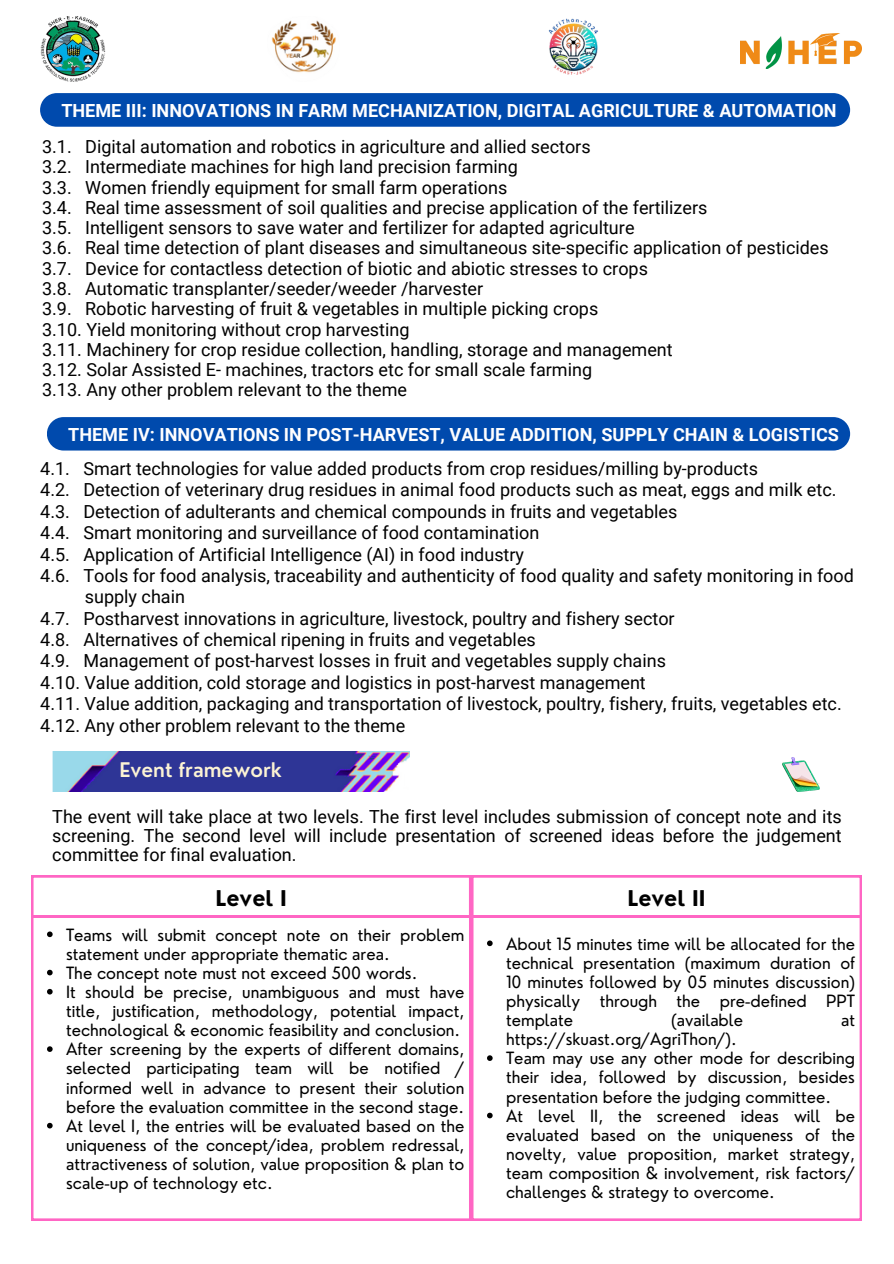
<style>
.page{position:relative;width:894px;height:1264px;background:#fff}
.page>*{position:absolute;margin:0;border:0;box-sizing:border-box;transform-origin:0 0}
.t1{font:700 21.15px "Nourd";color:#000}
.t2{font:600 19.65px "Nourd";color:#fcf3d4}
.t3{font:18px/20.2px "Roboto";color:#000}
.t4{font:700 18px "Roboto";color:#fff}
.t5{font:700 18px "Roboto";color:#fefeff}
.t6{font:16.5px/19.2px "Nourd";color:#000;text-align:justify}
</style>
<div class="page">
<div style="left:40px;top:93px;width:809px;height:34px;background:#004aad;border-radius:17px"></div>
<div style="left:47px;top:417px;width:802px;height:33px;background:#004aad;border-radius:17px"></div>
<img style="left:782px;top:757px;width:37px;height:34px">
<img style="left:40px;top:16px;width:65px;height:65px">
<img style="left:740px;top:34px;width:121px;height:35px">
<img style="left:548px;top:18px;width:50px;height:57px">
<img style="left:271px;top:20px;width:65px;height:53px">
<svg style="left:31px;top:875px;width:830px;height:40px"></svg>
<svg style="left:31px;top:915px;width:440px;height:305px"></svg>
<svg style="left:47px;top:931px;width:6px;height:6px"></svg>
<svg style="left:47px;top:969px;width:6px;height:6px"></svg>
<svg style="left:47px;top:988px;width:6px;height:6px"></svg>
<svg style="left:47px;top:1046px;width:6px;height:5px"></svg>
<svg style="left:47px;top:1122px;width:6px;height:6px"></svg>
<svg style="left:471px;top:915px;width:390px;height:305px"></svg>
<svg style="left:487px;top:940px;width:5px;height:6px"></svg>
<svg style="left:487px;top:1055px;width:5px;height:5px"></svg>
<svg style="left:487px;top:1112px;width:5px;height:6px"></svg>
<img style="left:52px;top:751px;width:357px;height:40px">
<p class="t4" style="left:61px;top:101px;width:776px">THEME III: INNOVATIONS IN FARM MECHANIZATION, DIGITAL AGRICULTURE &amp; AUTOMATION</p>
<p class="t3" style="left:42px;top:137px;width:31px">3.1.</p>
<p class="t3" style="left:85px;top:137px;width:507px">Digital automation and robotics in agriculture and allied sectors</p>
<p class="t3" style="left:42px;top:157px;width:31px">3.2.</p>
<p class="t3" style="left:85px;top:157px;width:434px">Intermediate machines for high land precision farming</p>
<p class="t3" style="left:42px;top:177px;width:31px">3.3.</p>
<p class="t3" style="left:42px;top:177px;width:666px;text-indent:43px">Women friendly equipment for small farm operations<br>3.4. Real time assessment of soil qualities and precise application of the fertilizers</p>
<p class="t3" style="left:42px;top:218px;width:31px">3.5.</p>
<p class="t3" style="left:85px;top:218px;width:550px">Intelligent sensors to save water and fertilizer for adapted agriculture</p>
<p class="t3" style="left:42px;top:238px;width:31px">3.6.</p>
<p class="t3" style="left:85px;top:238px;width:744px">Real time detection of plant diseases and simultaneous site-specific application of pesticides</p>
<p class="t3" style="left:42px;top:258px;width:31px">3.7.</p>
<p class="t3" style="left:85px;top:258px;width:564px">Device for contactless detection of biotic and abiotic stresses to crops</p>
<p class="t3" style="left:42px;top:279px;width:31px">3.8.</p>
<p class="t3" style="left:85px;top:279px;width:399px">Automatic transplanter/seeder/weeder /harvester</p>
<p class="t3" style="left:42px;top:299px;width:31px">3.9.</p>
<p class="t3" style="left:42px;top:299px;width:557px;text-indent:43px">Robotic harvesting of fruit &amp; vegetables in multiple picking crops<br>3.10. Yield monitoring without crop harvesting</p>
<p class="t3" style="left:42px;top:339px;width:632px">3.11. Machinery for crop residue collection, handling, storage and management</p>
<p class="t3" style="left:42px;top:360px;width:551px">3.12. Solar Assisted E- machines, tractors etc for small scale farming</p>
<p class="t3" style="left:42px;top:380px;width:366px">3.13. Any other problem relevant to the theme</p>
<h1 class="t5" style="left:68px;top:424px;width:772px">THEME IV: INNOVATIONS IN POST-HARVEST, VALUE ADDITION, SUPPLY CHAIN &amp; LOGISTICS</h1>
<p class="t3" style="left:40px;top:458px;width:719px">4.1. Smart technologies for value added products from crop residues/milling by-products</p>
<p class="t3" style="left:40px;top:480px;width:31px">4.2.</p>
<p class="t3" style="left:83px;top:480px;width:754px">Detection of veterinary drug residues in animal food products such as meat, eggs and milk etc.</p>
<p class="t3" style="left:40px;top:501px;width:31px">4.3.</p>
<p class="t3" style="left:83px;top:501px;width:595px">Detection of adulterants and chemical compounds in fruits and vegetables</p>
<p class="t3" style="left:40px;top:523px;width:31px">4.4.</p>
<h2 class="t3" style="left:83px;top:523px;width:457px">Smart monitoring and surveillance of food contamination</h2>
<h2 class="t3" style="left:40px;top:544px;width:31px">4.5.</h2>
<p class="t3" style="left:83px;top:544px;width:442px">Application of Artificial Intelligence (AI) in food industry</p>
<p class="t3" style="left:40px;top:565px;width:31px">4.6.</p>
<p class="t3" style="left:83px;top:565px;width:771px">Tools for food analysis, traceability and authenticity of food quality and safety monitoring in food</p>
<p class="t3" style="left:85px;top:587px;width:102px">supply chain</p>
<p class="t3" style="left:40px;top:608px;width:31px">4.7.</p>
<p class="t3" style="left:83px;top:608px;width:592px">Postharvest innovations in agriculture, livestock, poultry and fishery sector</p>
<p class="t3" style="left:40px;top:629px;width:31px">4.8.</p>
<p class="t3" style="left:83px;top:629px;width:454px">Alternatives of chemical ripening in fruits and vegetables</p>
<p class="t3" style="left:40px;top:651px;width:31px">4.9.</p>
<p class="t3" style="left:40px;top:650px;width:627px;line-height:21.3px;text-indent:43px">Management of post-harvest losses in fruit and vegetables supply chains<br>4.10. Value addition, cold storage and logistics in post-harvest management</p>
<p class="t3" style="left:40px;top:694px;width:802px">4.11. Value addition, packaging and transportation of livestock, poultry, fishery, fruits, vegetables etc.</p>
<p class="t3" style="left:40px;top:715px;width:366px">4.12. Any other problem relevant to the theme</p>
<p class="t2" style="left:119px;top:757px;width:164px">Event framework</p>
<p class="t3" style="left:52px;top:806px;width:790px;line-height:19.2px;text-align:justify">The event will take place at two levels. The first level includes submission of concept note and its screening. The second level will include presentation of screened ideas before the judgement committee for final evaluation.</p>
<h1 class="t1" style="left:627px;top:884px;width:79px">Level II</h1>
<p class="t6" style="left:66px;top:924px;width:400px">Teams will submit concept note on their problem statement under appropriate thematic area.</p>
<p class="t6" style="left:66px;top:963px;width:352px">The concept note must not exceed 500 words.</p>
<p class="t6" style="left:66px;top:982px;width:400px">It should be precise, unambiguous and must have title, justification, methodology, potential impact, technological &amp; economic feasibility and conclusion.</p>
<p class="t6" style="left:66px;top:1039px;width:400px">After screening by the experts of different domains, selected participating team will be notified / informed well in advance to present their solution before the evaluation committee in the second stage.</p>
<p class="t6" style="left:66px;top:1116px;width:400px">At level I, the entries will be evaluated based on the uniqueness of the concept/idea, problem redressal, attractiveness of solution, value proposition &amp; plan to scale-up of technology etc.</p>
<h2 class="t1" style="left:215px;top:884px;width:73px">Level I</h2>
<h1 class="t6" style="left:506px;top:933px;width:350px">About 15 minutes time will be allocated for the technical presentation (maximum duration of 10 minutes followed by 05 minutes discussion) physically through the pre-defined PPT template</h1>
<h1 class="t6" style="left:671px;top:1010px;width:74px">(available</h1>
<h1 class="t6" style="left:840px;top:1010px;width:15px">at</h1>
<h1 class="t6" style="left:506px;top:1029px;width:232px">https://skuast.org/AgriThon/).</h1>
<p class="t6" style="left:506px;top:1048px;width:350px">Team may use any other mode for describing their idea, followed by discussion, besides presentation before the judging committee.</p>
<p class="t6" style="left:506px;top:1105px;width:350px">At level II, the screened ideas will be evaluated based on the uniqueness of the novelty, value proposition, market strategy, team composition &amp; involvement, risk factors/ challenges &amp; strategy to overcome.</p>
</div>
